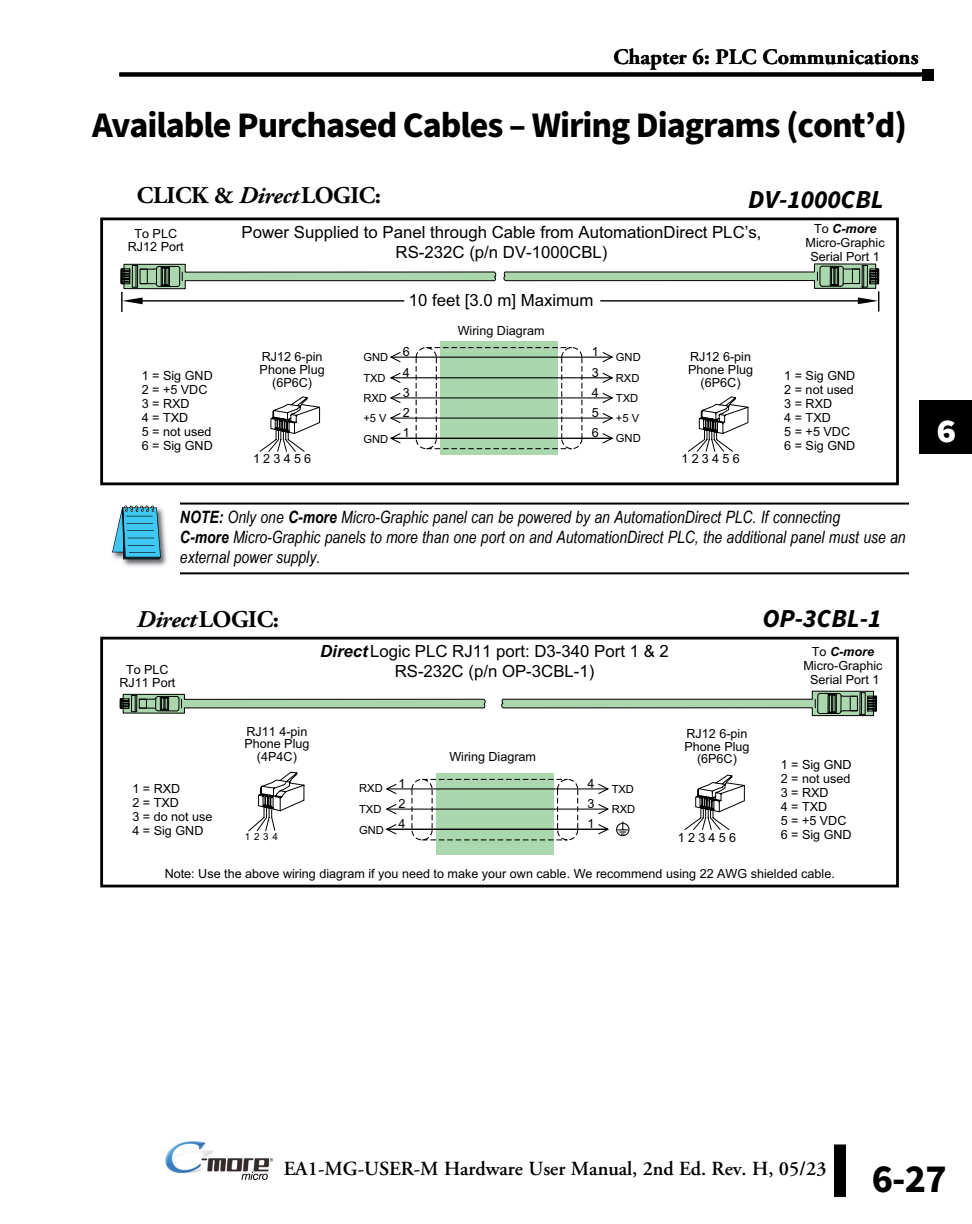
<style>
.page{position:relative;width:972px;height:1224px;background:#fff}
.page>*{position:absolute;margin:0;border:0;box-sizing:border-box;transform-origin:0 0}
.t1{font:700 40px "Source Sans Pro";color:#000}
.t2{font:700 40px "Source Sans Pro";color:#fff}
.t3{font:700 36px "Source Sans Pro";letter-spacing:-.03em;color:#000}
.t4{font:italic 700 26px "Source Sans Pro";color:#000}
.t5{font:700 24px "Adobe Garamond Pro";letter-spacing:-.02em;color:#000}
.t6{font:italic 700 24px "Adobe Garamond Pro";letter-spacing:-.02em;color:#000}
.t7{font:700 22px "Adobe Garamond Pro";color:#000}
.t8{font:600 20px "Adobe Garamond Pro";color:#000}
.t9{font:italic 17px/20.4px "Arial Narrow";color:#000}
.t10{font:16.8px/19.6px "Arial";color:#000;text-align:center}
.t11{font:12.6px/14px "Arial";color:#000}
.t12{font:11.2px/20.6px "Arial";color:#000}
.t13{font:9.8px "Arial";color:#000}
.t14{font:7px "Myriad";color:#000}
.s1{font-style:italic}
.s2{font-weight:700;font-style:italic}
.s3{font-weight:700}
.s4{font-style:normal}
</style>
<div class="page">
<div style="left:834px;top:1144px;width:12px;height:53px;background:#000"></div>
<img style="left:165px;top:1140px;width:105px;height:34px">
<svg style="left:241px;top:1172px;width:27px;height:8px"></svg>
<svg style="left:119px;top:72px;width:803px;height:4px;fill:#000"></svg>
<div style="left:922px;top:69px;width:12px;height:11px;background:#000"></div>
<div style="left:919px;top:400px;width:53px;height:54px;background:#000"></div>
<div style="left:441px;top:341px;width:117px;height:114px;background:#aad7ad"></div>
<div style="left:100px;top:217px;width:799px;height:268px;border:3px solid #000"></div>
<svg style="left:688px;top:396px;width:61px;height:56px"></svg>
<svg style="left:120px;top:264px;width:376px;height:25px"></svg>
<svg style="left:259px;top:396px;width:61px;height:56px"></svg>
<svg style="left:390px;top:347px;width:224px;height:103px"></svg>
<svg style="left:123px;top:297px;width:20px;height:7px"></svg>
<hr style="left:134px;top:300px;width:270px;height:2px;background:#000">
<svg style="left:504px;top:263px;width:375px;height:48px"></svg>
<hr style="left:121px;top:292px;width:2px;height:20px;background:#000">
<div style="left:436px;top:773px;width:118px;height:81px;background:#aad7ad"></div>
<svg style="left:120px;top:694px;width:366px;height:20px"></svg>
<svg style="left:385px;top:778px;width:224px;height:63px"></svg>
<svg style="left:616px;top:821px;width:14px;height:16px"></svg>
<div style="left:100px;top:637px;width:799px;height:250px;border:3px solid #000"></div>
<svg style="left:248px;top:772px;width:57px;height:60px"></svg>
<svg style="left:501px;top:691px;width:376px;height:25px"></svg>
<svg style="left:684px;top:774px;width:61px;height:56px"></svg>
<img style="left:122px;top:505px;width:46px;height:62px">
<svg style="left:112px;top:506px;width:49px;height:54px"></svg>
<hr style="left:180px;top:503px;width:729px;height:2px;background:#000">
<hr style="left:180px;top:572px;width:729px;height:2px;background:#000">
<h3 class="t7" style="left:613px;top:45px;width:307px">Chapter 6: PLC Communications</h3>
<h2 class="t3" style="left:92px;top:101px;width:816px">Available Purchased Cables – Wiring Diagrams (cont’d)</h2>
<h3 class="t5" style="left:137px;top:182px;width:246px">CLICK &amp; <span class="s1">Direct</span> LOGIC:</h3>
<h3 class="t4" style="left:748px;top:181px;width:137px">DV-1000CBL</h3>
<p class="t11" style="left:128px;top:228px;width:58px;line-height:12.6px;text-align:center">To PLC<br>RJ12 Port</p>
<p class="t11" style="left:806px;top:221px;width:81px;text-align:center">To <span class="s2">C-more<br></span>Micro-Graphic<br>Serial Port 1</p>
<h3 class="t10" style="left:242px;top:222px;width:522px">Power Supplied to Panel through Cable from AutomationDirect PLC’s,<br>RS-232C (p/n DV-1000CBL)</h3>
<h3 class="t10" style="left:409px;top:291px;width:186px">10 feet [3.0 m] Maximum</h3>
<p class="t11" style="left:142px;top:369px;width:73px">1 = Sig GND<br>2 = +5 VDC<br>3 = RXD<br>4 = TXD<br>5 = not used<br>6 = Sig GND</p>
<p class="t11" style="left:260px;top:351px;width:67px;line-height:12.6px;text-align:center">RJ12 6-pin<br>Phone Plug (6P6C)</p>
<p class="t11" style="left:253px;top:452px;width:60px">1 2 3 4 5 6</p>
<p class="t11" style="left:458px;top:323px;width:88px">Wiring Diagram</p>
<p class="t11" style="left:403px;top:342px;width:9px;line-height:20.6px">6<br>4</p>
<p class="t12" style="left:363px;top:346px;width:26px;line-height:21.4px">GND<br>TXD</p>
<p class="t11" style="left:592px;top:342px;width:9px;line-height:20.6px">1<br>3</p>
<p class="t12" style="left:616px;top:347px;width:26px">GND</p>
<p class="t12" style="left:616px;top:368px;width:25px;line-height:20px;text-align:justify">RXD TXD +5 V</p>
<p class="t11" style="left:403px;top:386px;width:9px">3</p>
<p class="t11" style="left:592px;top:382px;width:9px;line-height:20.2px">4<br>5</p>
<p class="t12" style="left:363px;top:388px;width:25px">RXD</p>
<p class="t11" style="left:403px;top:406px;width:9px">2</p>
<p class="t12" style="left:363px;top:408px;width:25px">+5 V</p>
<p class="t12" style="left:363px;top:429px;width:26px">GND</p>
<p class="t11" style="left:403px;top:426px;width:9px">1</p>
<p class="t11" style="left:592px;top:426px;width:9px">6</p>
<p class="t12" style="left:616px;top:428px;width:26px">GND</p>
<p class="t11" style="left:688px;top:351px;width:67px;line-height:12.6px;text-align:center">RJ12 6-pin<br>Phone Plug (6P6C)</p>
<p class="t11" style="left:681px;top:452px;width:60px">1 2 3 4 5 6</p>
<p class="t11" style="left:784px;top:369px;width:73px">1 = Sig GND<br>2 = not used<br>3 = RXD<br>4 = TXD<br>5 = +5 VDC<br>6 = Sig GND</p>
<h3 class="t9" style="left:180px;top:506px;width:727px"><span class="s3">NOTE:</span> Only one <span class="s3">C-more</span> Micro-Graphic panel can be powered by an AutomationDirect PLC. If connecting<br><span class="s3">C-more</span> Micro-Graphic panels to more than one port on and AutomationDirect PLC, the additional panel must use an external power supply.</h3>
<h3 class="t6" style="left:137px;top:605px;width:144px">Direct <span class="s4">LOGIC:</span></h3>
<h3 class="t10" style="left:320px;top:642px;width:350px"><span class="s2">Direct</span> Logic PLC RJ11 port: D3-340 Port 1 &amp; 2</h3>
<p class="t11" style="left:126px;top:663px;width:44px">To PLC</p>
<h3 class="t10" style="left:395px;top:661px;width:201px">RS-232C (p/n OP-3CBL-1)</h3>
<p class="t11" style="left:119px;top:675px;width:58px">RJ11 Port</p>
<h3 class="t4" style="left:762px;top:601px;width:121px">OP-3CBL-1</h3>
<p class="t11" style="left:803px;top:644px;width:81px;text-align:center">To <span class="s2">C-more<br></span>Micro-Graphic<br>Serial Port 1</p>
<p class="t11" style="left:132px;top:781px;width:82px">1 = RXD<br>2 = TXD<br>3 = do not use<br>4 = Sig GND</p>
<p class="t11" style="left:244px;top:725px;width:67px;line-height:12.6px;text-align:center">RJ11 4-pin<br>Phone Plug (4P4C)</p>
<p class="t13" style="left:245px;top:830px;width:34px">1 2 3 4</p>
<p class="t11" style="left:449px;top:750px;width:88px">Wiring Diagram</p>
<p class="t11" style="left:399px;top:777px;width:9px">1</p>
<p class="t12" style="left:359px;top:778px;width:26px">RXD<br>TXD<br>GND</p>
<p class="t11" style="left:588px;top:774px;width:9px;line-height:20px;text-align:justify">4<br>3<br>1</p>
<p class="t12" style="left:612px;top:779px;width:25px">TXD<br>RXD</p>
<p class="t11" style="left:399px;top:794px;width:9px;line-height:20px">2<br>4</p>
<p class="t11" style="left:684px;top:728px;width:67px;line-height:12.6px;text-align:center">RJ12 6-pin<br>Phone Plug (6P6C)</p>
<p class="t11" style="left:781px;top:757px;width:73px">1 = Sig GND<br>2 = not used<br>3 = RXD<br>4 = TXD<br>5 = +5 VDC</p>
<p class="t11" style="left:678px;top:830px;width:60px">1 2 3 4 5 6</p>
<p class="t11" style="left:781px;top:827px;width:73px">6 = Sig GND</p>
<p class="t11" style="left:165px;top:867px;width:672px">Note: Use the above wiring diagram if you need to make your own cable. We recommend using 22 AWG shielded cable.</p>
<h1 class="t2" style="left:936px;top:402px;width:22px">6</h1>
<p class="t14" style="left:270px;top:1157px;width:5px">®</p>
<h3 class="t8" style="left:284px;top:1158px;width:544px">EA1-MG-USER-M Hardware User Manual, 2nd Ed. Rev. H, 05/23</h3>
<h1 class="t1" style="left:872px;top:1152px;width:77px">6-27</h1>
</div>
